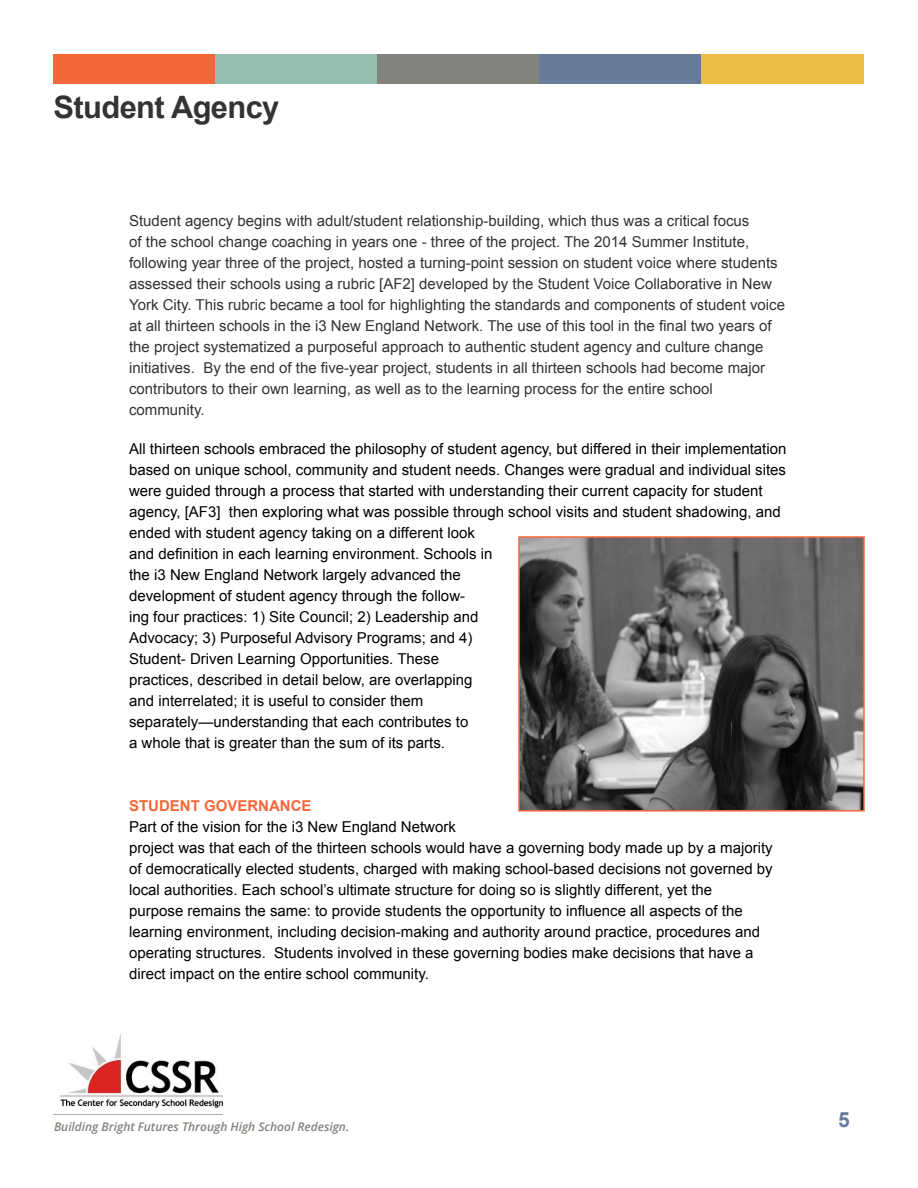
<style>
.page{position:relative;width:918px;height:1188px;background:#fff}
.page>*{position:absolute;margin:0;border:0;box-sizing:border-box;transform-origin:0 0}
.t1{font:700 30.9px "Arial";letter-spacing:-.02em;color:#333}
.t2{font:700 21px "Arial";color:#687b99}
.t3{font:15px/21px "Arial";color:#000}
.t4{font:15px/21px "Arial";color:#333}
.t5{font:700 15px "Arial";color:#f46739}
.t6{font:italic 600 12px "Open Sans";color:#83827d}
</style>
<div class="page">
<div style="left:54px;top:54px;width:162px;height:29px;background:#f46739"></div>
<div style="left:216px;top:54px;width:162px;height:29px;background:#94bfae"></div>
<div style="left:377px;top:54px;width:162px;height:29px;background:#83827d"></div>
<div style="left:539px;top:54px;width:162px;height:29px;background:#687b99"></div>
<div style="left:701px;top:54px;width:163px;height:29px;background:#eebd44"></div>
<img style="left:54px;top:1034px;width:169px;height:81px">
<img style="left:521px;top:539px;width:341px;height:270px">
<div style="left:518px;top:536px;width:347px;height:276px;border:2px solid #f46739"></div>
<h1 class="t1" style="left:54px;top:87px;width:227px">Student Agency</h1>
<p class="t4" style="left:129px;top:211px;width:657px">Student agency begins with adult/student relationship-building, which thus was a critical focus<br>of the school change coaching in years one - three of the project. The 2014 Summer Institute, following year three of the project, hosted a turning-point session on student voice where students assessed their schools using a rubric [AF2] developed by the Student Voice Collaborative in New York City. This rubric became a tool for highlighting the standards and components of student voice at all thirteen schools in the i3 New England Network. The use of this tool in the final two years of the project systematized a purposeful approach to authentic student agency and culture change initiatives. By the end of the five-year project, students in all thirteen schools had become major contributors to their own learning, as well as to the learning process for the entire school community.</p>
<p class="t3" style="left:129px;top:439px;width:659px">All thirteen schools embraced the philosophy of student agency, but differed in their implementation based on unique school, community and student needs. Changes were gradual and individual sites were guided through a process that started with understanding their current capacity for student agency, [AF3] then exploring what was possible through school visits and student shadowing, and ended with student agency taking on a different look<br>and definition in each learning environment. Schools in<br>the i3 New England Network largely advanced the<br>development of student agency through the follow-<br>ing four practices: 1) Site Council; 2) Leadership and<br>Advocacy; 3) Purposeful Advisory Programs; and 4)<br>Student- Driven Learning Opportunities. These<br>practices, described in detail below, are overlapping<br>and interrelated; it is useful to consider them<br>separately—understanding that each contributes to<br>a whole that is greater than the sum of its parts.</p>
<p class="t5" style="left:129px;top:796px;width:184px">STUDENT GOVERNANCE</p>
<p class="t3" style="left:129px;top:817px;width:645px">Part of the vision for the i3 New England Network<br>project was that each of the thirteen schools would have a governing body made up by a majority of democratically elected students, charged with making school-based decisions not governed by local authorities. Each school’s ultimate structure for doing so is slightly different, yet the<br>purpose remains the same: to provide students the opportunity to influence all aspects of the learning environment, including decision-making and authority around practice, procedures and operating structures. Students involved in these governing bodies make decisions that have a direct impact on the entire school community.</p>
<p class="t6" style="left:54px;top:1118px;width:297px">Building Bright Futures Through High School Redesign.</p>
<h2 class="t2" style="left:838px;top:1106px;width:13px">5</h2>
</div>
